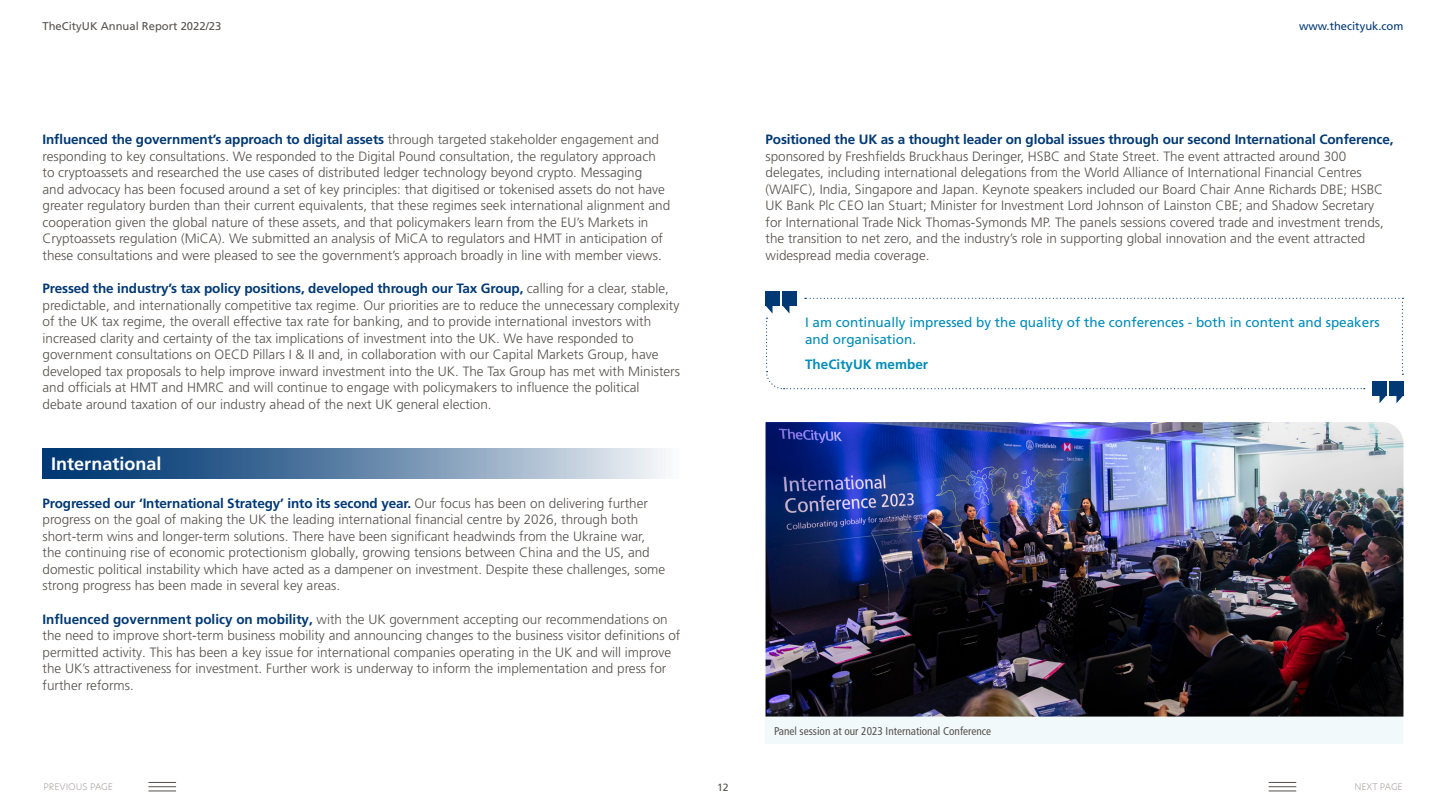
<style>
.page{position:relative;width:1446px;height:808px;background:#fff}
.page>*{position:absolute;margin:0;border:0;box-sizing:border-box;transform-origin:0 0}
.Body_Text___CITYUK{font:700 18px "Frutiger LT Pro";color:#fff}
.t1{font:300 13.5px/16.5px "Frutiger LT Pro";color:#56514d}
.t2{font:13.5px/16.5px "Frutiger LT Pro";color:#008cb8}
.t3{font:700 13.5px "Frutiger LT Pro";color:#008cb8}
.t4{font:condensed 11.25px "Frutiger LT Pro";color:#56514d}
.t5{font:11.25px "Frutiger LT Pro";color:#56514d}
.t6{font:11.25px "Frutiger LT Pro";color:#003974}
.t7{font:10.5px "Frutiger LT Pro";color:#56514d}
.t8{font:300 9px "New Hero";color:#aba8a6}
.s1{font-weight:700;color:#003974}
</style>
<div class="page">
<svg style="left:148px;top:782px;width:28px;height:10px"></svg>
<svg style="left:1268px;top:782px;width:28px;height:10px"></svg>
<div style="left:765px;top:715px;width:638px;height:29px;background:#f2f9fb"></div>
<svg style="left:43px;top:449px;width:623px;height:30px;background:#6789ac"></svg>
<img style="left:765px;top:422px;width:638px;height:294px">
<div style="left:782px;top:291px;width:15px;height:14px;background:#003974"></div>
<div style="left:765px;top:291px;width:15px;height:14px;background:#003974"></div>
<svg style="left:765px;top:298px;width:638px;height:105px"></svg>
<p class="t5" style="left:43px;top:19px;width:180px">TheCityUK Annual Report 2022/23</p>
<p class="t1" style="left:43px;top:131px;width:629px"><span class="s1">Influenced the government’s approach to digital assets</span> through targeted stakeholder engagement and responding to key consultations. We responded to the Digital Pound consultation, the regulatory approach to cryptoassets and researched the use cases of distributed ledger technology beyond crypto. Messaging<br>and advocacy has been focused around a set of key principles: that digitised or tokenised assets do not have greater regulatory burden than their current equivalents, that these regimes seek international alignment and cooperation given the global nature of these assets, and that policymakers learn from the EU’s Markets in Cryptoassets regulation (MiCA). We submitted an analysis of MiCA to regulators and HMT in anticipation of these consultations and were pleased to see the government’s approach broadly in line with member views.</p>
<p class="t1" style="left:43px;top:280px;width:639px"><span class="s1">Pressed the industry’s tax policy positions, developed through our Tax Group,</span> calling for a clear, stable, predictable, and internationally competitive tax regime. Our priorities are to reduce the unnecessary complexity of the UK tax regime, the overall effective tax rate for banking, and to provide international investors with increased clarity and certainty of the tax implications of investment into the UK. We have responded to government consultations on OECD Pillars I &amp; II and, in collaboration with our Capital Markets Group, have developed tax proposals to help improve inward investment into the UK. The Tax Group has met with Ministers and officials at HMT and HMRC and will continue to engage with policymakers to influence the political debate around taxation of our industry ahead of the next UK general election.</p>
<p class="Body_Text___CITYUK" style="left:51px;top:453px;width:112px">International</p>
<p class="t1" style="left:43px;top:495px;width:624px"><span class="s1">Progressed our ‘International Strategy’ into its second year.</span> Our focus has been on delivering further progress on the goal of making the UK the leading international financial centre by 2026, through both short-term wins and longer-term solutions. There have been significant headwinds from the Ukraine war, the continuing rise of economic protectionism globally, growing tensions between China and the US, and domestic political instability which have acted as a dampener on investment. Despite these challenges, some strong progress has been made in several key areas.</p>
<p class="t1" style="left:43px;top:611px;width:639px"><span class="s1">Influenced government policy on mobility,</span> with the UK government accepting our recommendations on the need to improve short-term business mobility and announcing changes to the business visitor definitions of permitted activity. This has been a key issue for international companies operating in the UK and will improve the UK’s attractiveness for investment. Further work is underway to inform the implementation and press for further reforms.</p>
<p class="t6" style="left:1299px;top:19px;width:106px">www.thecityuk.com</p>
<p class="t1" style="left:765px;top:131px;width:629px"><span class="s1">Positioned the UK as a thought leader on global issues through our second International Conference, </span>sponsored by Freshfields Bruckhaus Deringer, HSBC and State Street. The event attracted around 300 delegates, including international delegations from the World Alliance of International Financial Centres (WAIFC), India, Singapore and Japan. Keynote speakers included our Board Chair Anne Richards DBE; HSBC UK Bank Plc CEO Ian Stuart; Minister for Investment Lord Johnson of Lainston CBE; and Shadow Secretary for International Trade Nick Thomas-Symonds MP. The panels sessions covered trade and investment trends, the transition to net zero, and the industry’s role in supporting global innovation and the event attracted widespread media coverage.</p>
<p class="t2" style="left:805px;top:314px;width:576px">I am continually impressed by the quality of the conferences - both in content and speakers and organisation.</p>
<p class="t3" style="left:805px;top:356px;width:125px">TheCityUK member</p>
<p class="t4" style="left:774px;top:724px;width:219px">Panel session at our 2023 International Conference</p>
<p class="t7" style="left:717px;top:781px;width:13px">12</p>
<p class="t8" style="left:43px;top:781px;width:71px">PREVIOUS PAGE</p>
<p class="t8" style="left:1354px;top:781px;width:50px">NEXT PAGE</p>
</div>
